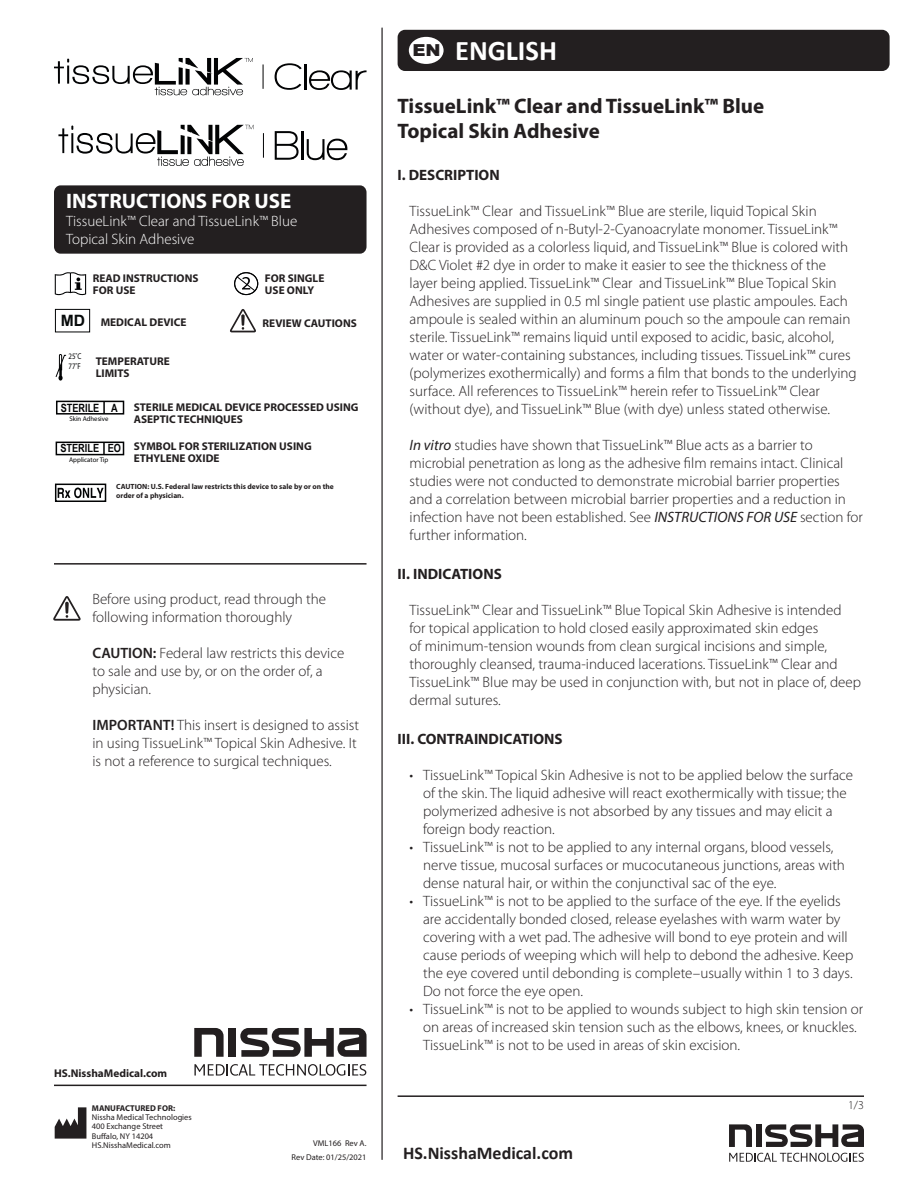
<style>
.page{position:relative;width:918px;height:1188px;background:#fff}
.page>*{position:absolute;margin:0;border:0;box-sizing:border-box;transform-origin:0 0}
.t1{font:700 28.5px "Calibri";color:#fff}
.t2{font:700 21px/25.2px "Myriad Pro";color:#231f20}
.t3{font:700 21px "Myriad Pro";color:#fff}
.t4{font:700 18px "Calibri";color:#231f20}
.t5{font:700 15.6px "Arial";color:#070a0a}
.t6{font:300 15px/18px "Myriad Pro";color:#231f20}
.t7{font:300 15px/18px "Myriad Pro";color:#fff}
.t8{font:700 15px "Myriad Pro";color:#231f20}
.t9{font:300 12px "Myriad Pro";color:#231f20}
.t10{font:700 11.4px "Arial Narrow";color:#020304}
.t11{font:700 11.25px/12px "Myriad Pro";color:#231f20}
.t12{font:700 11.25px "Arial Narrow";color:#020304}
.t13{font:8.4px/9.3px "Myriad Pro";color:#231f20}
.t14{font:700 8.4px "Myriad Pro";color:#231f20}
.t15{font:8.4px/10.1px "Myriad Pro";color:#020304;scale:.83 1}
.t16{font:700 7.5px/9px "Myriad Pro";color:#231f20}
.t17{font:6.9px "Myriad Pro";color:#020304}
.t18{font:6.75px "Myriad Pro";color:#020304}
.s1{font-weight:600}
.s2{font-family:"Arial";font-weight:900;font-size:16.5px;color:#231f20}
.s3{font-weight:400;font-style:italic}
</style>
<div class="page">
<svg style="left:55px;top:1107px;width:31px;height:32px"></svg>
<svg style="left:194px;top:1028px;width:30px;height:29px"></svg>
<div style="left:229px;top:1028px;width:7px;height:29px;background:#231f20"></div>
<svg style="left:240px;top:1028px;width:127px;height:29px"></svg>
<svg style="left:194px;top:1064px;width:172px;height:12px"></svg>
<svg style="left:729px;top:1124px;width:23px;height:23px"></svg>
<div style="left:756px;top:1124px;width:6px;height:23px;background:#231f20"></div>
<svg style="left:765px;top:1124px;width:99px;height:23px"></svg>
<svg style="left:729px;top:1153px;width:135px;height:9px"></svg>
<hr style="left:54px;top:1085px;width:313px;height:1px;background:#231f20">
<hr style="left:398px;top:1095px;width:466px;height:2px;background:#231f20">
<div style="left:54px;top:185px;width:313px;height:69px;background:#231f20;border-radius:7px"></div>
<hr style="left:381px;top:27px;width:2px;height:1133px;background:#231f20">
<div style="left:398px;top:30px;width:492px;height:41px;background:#231f20;border-radius:8px"></div>
<div style="left:409px;top:37px;width:35px;height:27px;background:#fff;border-radius:50%"></div>
<svg style="left:55px;top:272px;width:31px;height:24px"></svg>
<svg style="left:230px;top:309px;width:26px;height:23px"></svg>
<svg style="left:53px;top:596px;width:28px;height:25px"></svg>
<hr style="left:54px;top:563px;width:313px;height:2px;background:#231f20">
<svg style="left:58px;top:488px;width:45px;height:10px"></svg>
<div style="left:55px;top:484px;width:51px;height:18px;border:2px solid #020304"></div>
<div style="left:234px;top:272px;width:24px;height:23px;border:1px solid #020304;border-radius:50%"></div>
<svg style="left:236px;top:276px;width:20px;height:16px"></svg>
<div style="left:56px;top:401px;width:68px;height:14px;border:2px solid #020304"></div>
<svg style="left:103px;top:401px;width:2px;height:13px"></svg>
<div style="left:56px;top:442px;width:68px;height:13px;border:2px solid #020304"></div>
<svg style="left:103px;top:442px;width:2px;height:13px"></svg>
<svg style="left:55px;top:354px;width:12px;height:27px"></svg>
<div style="left:55px;top:309px;width:35px;height:23px;border:1px solid #020304"></div>
<svg style="left:58px;top:125px;width:195px;height:41px"></svg>
<svg style="left:263px;top:133px;width:1px;height:25px"></svg>
<svg style="left:275px;top:131px;width:24px;height:29px"></svg>
<hr style="left:301px;top:131px;width:2px;height:29px;background:#020304">
<svg style="left:307px;top:139px;width:40px;height:21px"></svg>
<svg style="left:275px;top:63px;width:27px;height:27px"></svg>
<hr style="left:305px;top:64px;width:2px;height:26px;background:#020304">
<svg style="left:309px;top:70px;width:58px;height:20px"></svg>
<svg style="left:54px;top:58px;width:199px;height:37px"></svg>
<svg style="left:263px;top:64px;width:1px;height:25px"></svg>
<h2 class="t3" style="left:66px;top:187px;width:227px">INSTRUCTIONS FOR USE</h2>
<p class="t7" style="left:66px;top:212px;width:233px">TissueLink™ Clear and TissueLink™ Blue<br>Topical Skin Adhesive</p>
<p class="t5" style="left:61px;top:310px;width:26px">MD</p>
<p class="t11" style="left:93px;top:272px;width:107px">READ INSTRUCTIONS<br>FOR USE</p>
<p class="t11" style="left:265px;top:272px;width:61px">FOR SINGLE<br>USE ONLY</p>
<p class="t11" style="left:101px;top:316px;width:87px">MEDICAL DEVICE</p>
<p class="t11" style="left:263px;top:317px;width:96px">REVIEW CAUTIONS</p>
<p class="t15" style="left:68px;top:351px;width:17px">25˚C<br>77˚F</p>
<p class="t11" style="left:96px;top:354px;width:75px">TEMPERATURE<br>LIMITS</p>
<p class="t10" style="left:61px;top:399px;width:59px">STERILE A</p>
<p class="t17" style="left:70px;top:415px;width:40px">Skin Adhesive</p>
<p class="t12" style="left:60px;top:440px;width:62px">STERILE EO</p>
<p class="t18" style="left:69px;top:456px;width:41px">Applicator Tip</p>
<p class="t11" style="left:134px;top:400px;width:226px">STERILE MEDICAL DEVICE PROCESSED USING<br>ASEPTIC TECHNIQUES</p>
<p class="t11" style="left:134px;top:440px;width:179px">SYMBOL FOR STERILIZATION USING<br>ETHYLENE OXIDE</p>
<p class="t16" style="left:116px;top:482px;width:219px">CAUTION: U.S. Federal law restricts this device to sale by or on the order of a physician.</p>
<p class="t6" style="left:92px;top:591px;width:235px">Before using product, read through the following information thoroughly</p>
<p class="t6" style="left:92px;top:645px;width:253px"><span class="s1">CAUTION:</span> Federal law restricts this device to sale and use by, or on the order of, a physician.</p>
<p class="t6" style="left:92px;top:717px;width:268px"><span class="s1">IMPORTANT!</span> This insert is designed to assist in using TissueLink™ Topical Skin Adhesive. It is not a reference to surgical techniques.</p>
<p class="t11" style="left:54px;top:1067px;width:115px">HS.NisshaMedical.com</p>
<p class="t14" style="left:92px;top:1103px;width:85px">MANUFACTURED FOR:</p>
<p class="t13" style="left:92px;top:1112px;width:101px">Nissha Medical Technologies<br>400 Exchange Street<br>Buffalo, NY 14204<br>HS.NisshaMedical.com</p>
<p class="t13" style="left:292px;top:1136px;width:76px;line-height:13.5px;text-align:right">VML166 Rev A.<br>Rev Date: 01/25/2021</p>
<h1 class="t1" style="left:412px;top:30px;width:146px"><span class="s2">EN</span> ENGLISH</h1>
<h2 class="t2" style="left:398px;top:93px;width:368px">TissueLink™ Clear and TissueLink™ Blue<br>Topical Skin Adhesive</h2>
<p class="t8" style="left:398px;top:165px;width:104px">I. DESCRIPTION</p>
<p class="t6" style="left:410px;top:202px;width:449px">TissueLink™ Clear and TissueLink™ Blue are sterile, liquid Topical Skin Adhesives composed of n-Butyl-2-Cyanoacrylate monomer. TissueLink™ Clear is provided as a colorless liquid, and TissueLink™ Blue is colored with D&amp;C Violet #2 dye in order to make it easier to see the thickness of the layer being applied. TissueLink™ Clear and TissueLink™ Blue Topical Skin Adhesives are supplied in 0.5 ml single patient use plastic ampoules. Each ampoule is sealed within an aluminum pouch so the ampoule can remain sterile. TissueLink™ remains liquid until exposed to acidic, basic, alcohol, water or water-containing substances, including tissues. TissueLink™ cures (polymerizes exothermically) and forms a film that bonds to the underlying surface. All references to TissueLink™ herein refer to TissueLink™ Clear (without dye), and TissueLink™ Blue (with dye) unless stated otherwise.</p>
<p class="t6" style="left:410px;top:436px;width:455px"><span class="s3">In vitro</span> studies have shown that TissueLink™ Blue acts as a barrier to microbial penetration as long as the adhesive film remains intact. Clinical studies were not conducted to demonstrate microbial barrier properties and a correlation between microbial barrier properties and a reduction in infection have not been established. See <span class="s3">INSTRUCTIONS FOR USE</span> section for further information.</p>
<p class="t8" style="left:398px;top:564px;width:106px">II. INDICATIONS</p>
<p class="t6" style="left:410px;top:601px;width:453px">TissueLink™ Clear and TissueLink™ Blue Topical Skin Adhesive is intended for topical application to hold closed easily approximated skin edges<br>of minimum-tension wounds from clean surgical incisions and simple, thoroughly cleansed, trauma-induced lacerations. TissueLink™ Clear and TissueLink™ Blue may be used in conjunction with, but not in place of, deep dermal sutures.</p>
<p class="t8" style="left:398px;top:729px;width:167px">III. CONTRAINDICATIONS</p>
<p class="t6" style="left:423px;top:766px;width:432px;text-indent:-14px">• TissueLink™ Topical Skin Adhesive is not to be applied below the surface of the skin. The liquid adhesive will react exothermically with tissue; the polymerized adhesive is not absorbed by any tissues and may elicit a foreign body reaction.</p>
<p class="t6" style="left:423px;top:838px;width:423px;text-indent:-14px">• TissueLink™ is not to be applied to any internal organs, blood vessels, nerve tissue, mucosal surfaces or mucocutaneous junctions, areas with dense natural hair, or within the conjunctival sac of the eye.</p>
<p class="t6" style="left:423px;top:892px;width:432px;text-indent:-14px">• TissueLink™ is not to be applied to the surface of the eye. If the eyelids are accidentally bonded closed, release eyelashes with warm water by covering with a wet pad. The adhesive will bond to eye protein and will cause periods of weeping which will help to debond the adhesive. Keep the eye covered until debonding is complete–usually within 1 to 3 days.<br>Do not force the eye open.</p>
<p class="t6" style="left:423px;top:1000px;width:442px;text-indent:-14px">• TissueLink™ is not to be applied to wounds subject to high skin tension or on areas of increased skin tension such as the elbows, knees, or knuckles.<br>TissueLink™ is not to be used in areas of skin excision.</p>
<p class="t4" style="left:403px;top:1141px;width:172px">HS.NisshaMedical.com</p>
<p class="t9" style="left:848px;top:1098px;width:17px">1/3</p>
</div>
